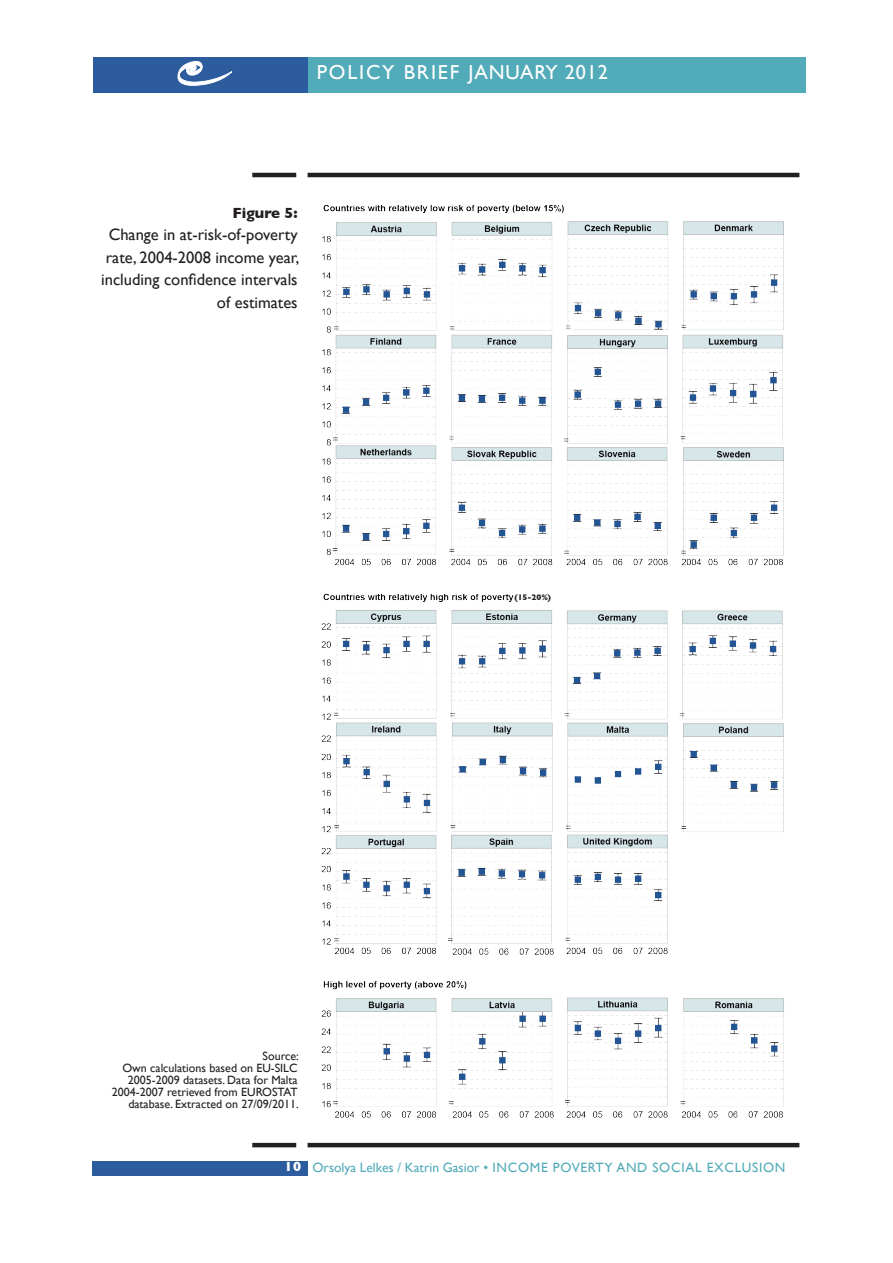
<style>
.page{position:relative;width:893px;height:1263px;background:#fff}
.page>*{position:absolute;margin:0;border:0;box-sizing:border-box;transform-origin:0 0}
.t1{font:20.25px "Gill Sans";letter-spacing:.065em;color:#fff}
.LinkeSpalte{font:16.5px/22.5px "Gill Sans";color:#231f20;text-align:right}
.LinkeSpalte-2{font:700 15px "Gill Sans";color:#231f20}
.t2{font:13.5px "Gill Sans";letter-spacing:.05em;color:#52abb8}
.t3{font:700 13.5px "Gill Sans";color:#fff}
.Source___Notes{font:12px/12px "Gill Sans";color:#231f20;text-align:right}
.Fließtext{font:700 8.25px "Gill Sans";color:#231f20}
</style>
<div class="page">
<div style="left:308px;top:57px;width:498px;height:35px;background:#52abb8"></div>
<div style="left:94px;top:57px;width:214px;height:35px;background:#2c5c9e"></div>
<svg style="left:178px;top:61px;width:54px;height:25px"></svg>
<div style="left:92px;top:1161px;width:216px;height:14px;background:#2c5c9e"></div>
<img style="left:321px;top:205px;width:463px;height:913px">
<hr style="left:252px;top:173px;width:44px;height:4px;background:#231f20">
<hr style="left:308px;top:173px;width:491px;height:4px;background:#231f20">
<hr style="left:252px;top:1143px;width:44px;height:4px;background:#231f20">
<hr style="left:308px;top:1143px;width:491px;height:4px;background:#231f20">
<div style="left:514px;top:587px;width:74px;height:16px;background:#fff"></div>
<h1 class="t1" style="left:317px;top:60px;width:293px">POLICY BRIEF JANUARY 2012</h1>
<p class="LinkeSpalte-2" style="left:232px;top:204px;width:67px">Figure 5:</p>
<p class="LinkeSpalte" style="left:101px;top:223px;width:200px">Change in at-risk-of-poverty rate, 2004-2008 income year, including confidence intervals of estimates</p>
<p class="Fließtext" style="left:514px;top:592px;width:38px">(15-20%)</p>
<p class="Source___Notes" style="left:263px;top:1050px;width:38px">Source:</p>
<p class="Source___Notes" style="left:112px;top:1062px;width:189px">Own calculations based on EU-SILC 2005-2009 datasets. Data for Malta 2004-2007 retrieved from EUROSTAT database. Extracted on 27/09/2011.</p>
<p class="t3" style="left:284px;top:1159px;width:18px">10</p>
<p class="t2" style="left:313px;top:1159px;width:474px">Orsolya Lelkes / Katrin Gasior • INCOME POVERTY AND SOCIAL EXCLUSION</p>
</div>
